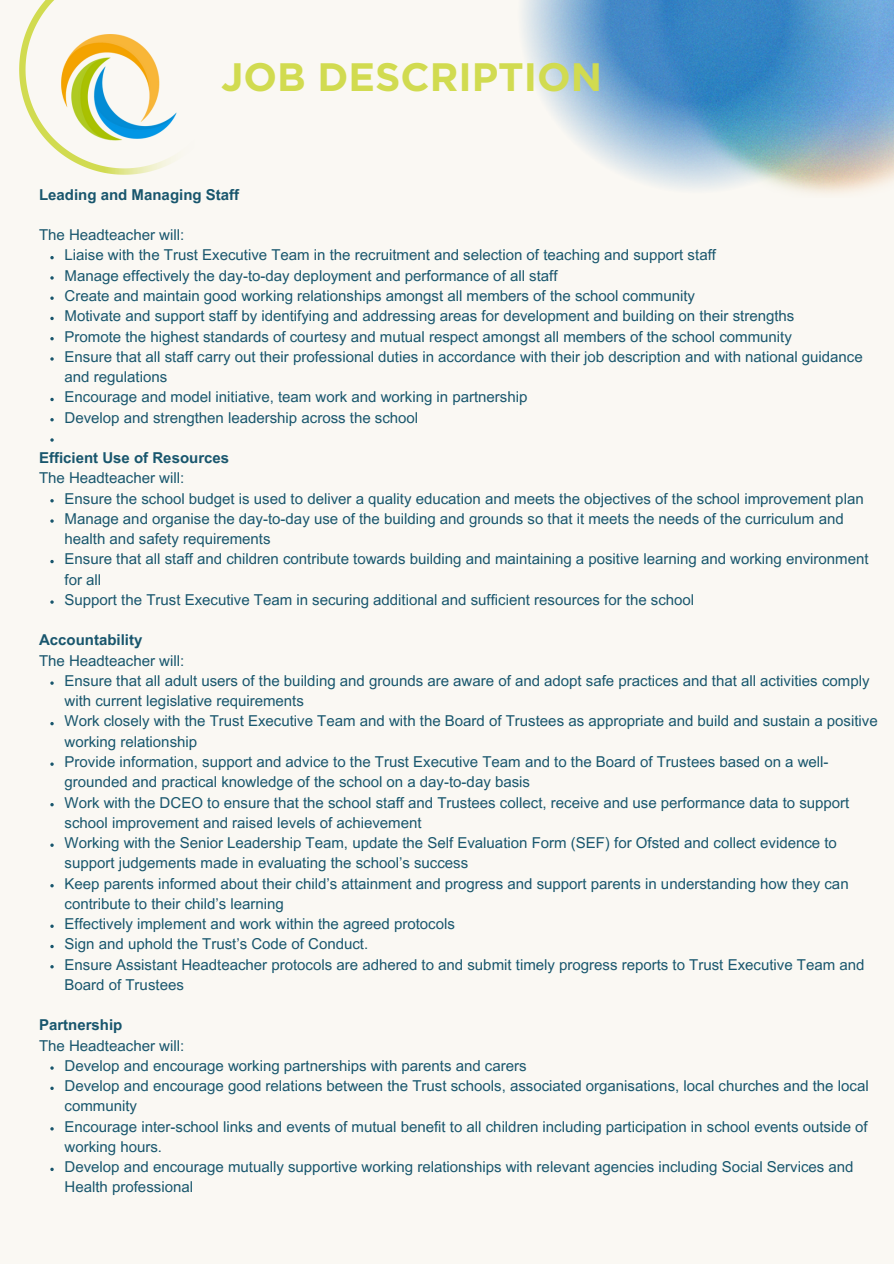
<style>
.page{position:relative;width:894px;height:1264px;background:#fff}
.page>*{position:absolute;margin:0;border:0;box-sizing:border-box;transform-origin:0 0}
.t1{font:700 39.6px "Gotham";color:#d1db50}
.t2{font:15px/20.2px "Arial MT Pro";color:#18566d}
.t3{font:700 15px "Arial MT Pro";color:#18566d}
</style>
<div class="page">
<div style="left:0;top:0;width:893px;height:1263px;background:#faf8f3"></div>
<svg style="left:19px;top:0;width:158px;height:175px"></svg>
<img style="left:522px;top:0;width:371px;height:194px">
<img style="left:55px;top:34px;width:121px;height:110px">
<svg style="left:50px;top:256px;width:4px;height:3px"></svg>
<svg style="left:50px;top:276px;width:4px;height:3px"></svg>
<svg style="left:50px;top:296px;width:4px;height:4px"></svg>
<svg style="left:50px;top:317px;width:4px;height:3px"></svg>
<svg style="left:50px;top:337px;width:4px;height:3px"></svg>
<svg style="left:50px;top:357px;width:4px;height:3px"></svg>
<svg style="left:50px;top:398px;width:4px;height:3px"></svg>
<svg style="left:50px;top:418px;width:4px;height:3px"></svg>
<svg style="left:50px;top:438px;width:4px;height:3px"></svg>
<svg style="left:50px;top:499px;width:4px;height:3px"></svg>
<svg style="left:50px;top:560px;width:4px;height:3px"></svg>
<svg style="left:50px;top:722px;width:4px;height:3px"></svg>
<svg style="left:50px;top:803px;width:4px;height:3px"></svg>
<svg style="left:50px;top:884px;width:4px;height:3px"></svg>
<svg style="left:50px;top:944px;width:4px;height:4px"></svg>
<svg style="left:50px;top:965px;width:4px;height:3px"></svg>
<svg style="left:50px;top:1127px;width:4px;height:3px"></svg>
<p class="t1" style="left:221px;top:53px;width:382px">JOB DESCRIPTION</p>
<h1 class="t3" style="left:39px;top:189px;width:201px">Leading and Managing Staff</h1>
<h2 class="t2" style="left:39px;top:227px;width:146px">The Headteacher will:</h2>
<p class="t2" style="left:65px;top:247px;width:652px">Liaise with the Trust Executive Team in the recruitment and selection of teaching and support staff</p>
<p class="t2" style="left:65px;top:267px;width:494px">Manage effectively the day-to-day deployment and performance of all staff</p>
<p class="t2" style="left:65px;top:287px;width:631px">Create and maintain good working relationships amongst all members of the school community</p>
<p class="t2" style="left:65px;top:308px;width:731px">Motivate and support staff by identifying and addressing areas for development and building on their strengths</p>
<p class="t2" style="left:65px;top:328px;width:728px">Promote the highest standards of courtesy and mutual respect amongst all members of the school community</p>
<p class="t2" style="left:65px;top:348px;width:799px">Ensure that all staff carry out their professional duties in accordance with their job description and with national guidance and regulations</p>
<p class="t2" style="left:65px;top:389px;width:464px">Encourage and model initiative, team work and working in partnership</p>
<p class="t2" style="left:65px;top:409px;width:355px">Develop and strengthen leadership across the school</p>
<p class="t3" style="left:39px;top:452px;width:191px">Efficient Use of Resources</p>
<p class="t2" style="left:39px;top:470px;width:146px">The Headteacher will:</p>
<p class="t2" style="left:65px;top:490px;width:800px">Ensure the school budget is used to deliver a quality education and meets the objectives of the school improvement plan</p>
<p class="t2" style="left:65px;top:510px;width:780px">Manage and organise the day-to-day use of the building and grounds so that it meets the needs of the curriculum and health and safety requirements</p>
<p class="t2" style="left:65px;top:551px;width:805px">Ensure that all staff and children contribute towards building and maintaining a positive learning and working environment for all</p>
<p class="t2" style="left:65px;top:591px;width:631px">Support the Trust Executive Team in securing additional and sufficient resources for the school</p>
<p class="t3" style="left:39px;top:634px;width:105px">Accountability</p>
<p class="t2" style="left:39px;top:652px;width:146px">The Headteacher will:</p>
<p class="t2" style="left:65px;top:672px;width:806px">Ensure that all adult users of the building and grounds are aware of and adopt safe practices and that all activities comply with current legislative requirements</p>
<p class="t2" style="left:65px;top:713px;width:814px">Work closely with the Trust Executive Team and with the Board of Trustees as appropriate and build and sustain a positive working relationship</p>
<p class="t2" style="left:65px;top:753px;width:765px">Provide information, support and advice to the Trust Executive Team and to the Board of Trustees based on a well&shy;grounded and practical knowledge of the school on a day-to-day basis</p>
<p class="t2" style="left:65px;top:794px;width:786px">Work with the DCEO to ensure that the school staff and Trustees collect, receive and use performance data to support school improvement and raised levels of achievement</p>
<p class="t2" style="left:65px;top:834px;width:773px">Working with the Senior Leadership Team, update the Self Evaluation Form (SEF) for Ofsted and collect evidence to support judgements made in evaluating the school’s success</p>
<p class="t2" style="left:65px;top:875px;width:785px">Keep parents informed about their child’s attainment and progress and support parents in understanding how they can contribute to their child’s learning</p>
<p class="t2" style="left:65px;top:915px;width:391px">Effectively implement and work within the agreed protocols</p>
<p class="t2" style="left:65px;top:935px;width:305px">Sign and uphold the Trust’s Code of Conduct.</p>
<p class="t2" style="left:65px;top:956px;width:801px">Ensure Assistant Headteacher protocols are adhered to and submit timely progress reports to Trust Executive Team and<br>Board of Trustees</p>
<p class="t3" style="left:39px;top:1019px;width:85px">Partnership</p>
<p class="t2" style="left:39px;top:1037px;width:146px">The Headteacher will:</p>
<p class="t2" style="left:65px;top:1057px;width:463px">Develop and encourage working partnerships with parents and carers</p>
<p class="t2" style="left:65px;top:1077px;width:805px">Develop and encourage good relations between the Trust schools, associated organisations, local churches and the local community</p>
<p class="t2" style="left:65px;top:1118px;width:804px">Encourage inter-school links and events of mutual benefit to all children including participation in school events outside of working hours.</p>
<p class="t2" style="left:65px;top:1158px;width:790px">Develop and encourage mutually supportive working relationships with relevant agencies including Social Services and<br>Health professional</p>
</div>
